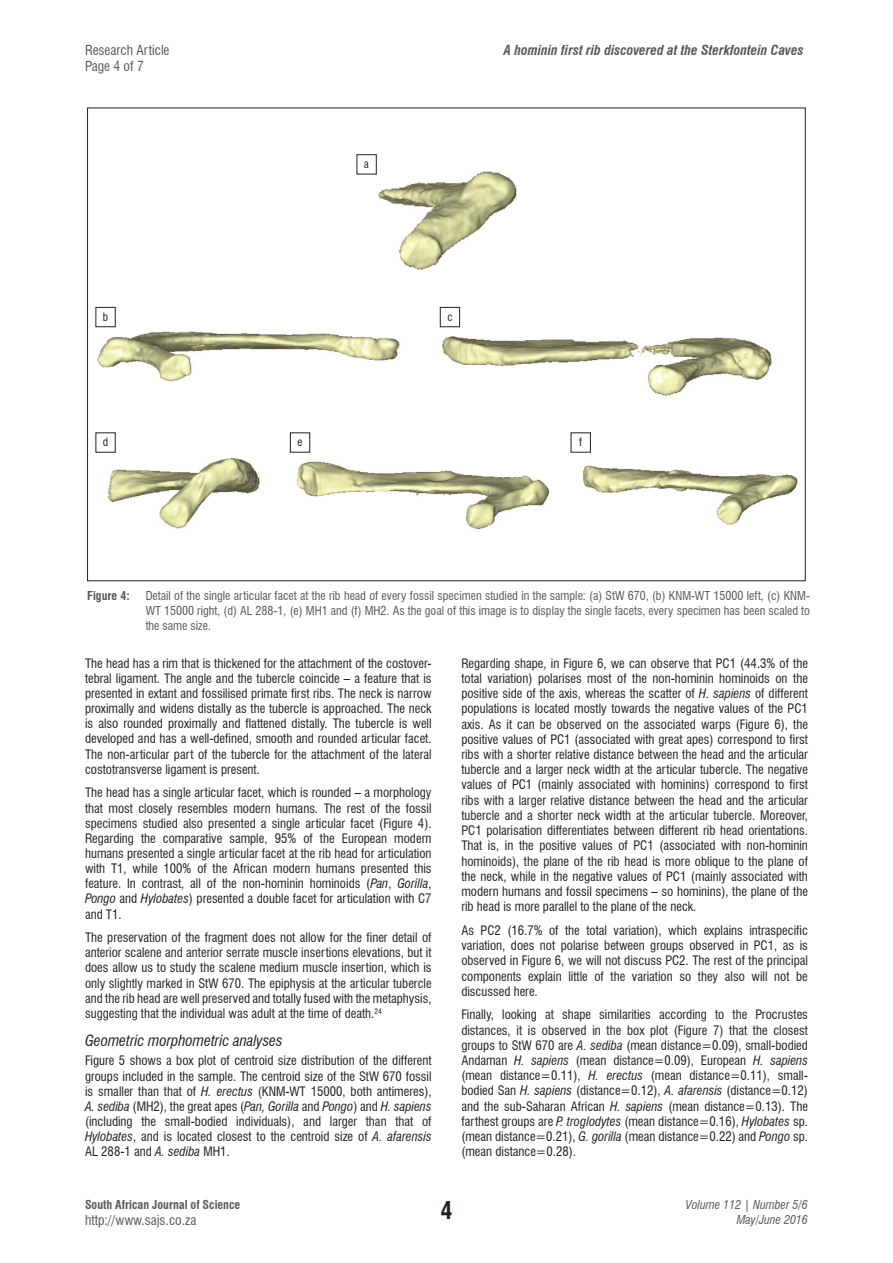
<style>
.page{position:relative;width:893px;height:1263px;background:#fff}
.page>*{position:absolute;margin:0;border:0;box-sizing:border-box;transform-origin:0 0}
.t1{font:700 condensed 24px "Swiss 721 BT";color:#231f20}
.Heading_2{font:italic condensed 15px "Swiss 721 BT";color:#231f20}
.HEADER_top{font:italic 700 condensed 13.5px "Swiss 721 BT";color:#57585a}
.HEADER_top-2{font:condensed 13.5px "Swiss 721 BT";color:#57585a}
.BODY{font:condensed 12.75px/15.1px "Swiss 721 BT";color:#231f20;text-align:justify}
.FIG_caption{font:condensed 12px/15px "Swiss 721 BT";color:#57585a;text-align:justify}
.FIG_caption-2{font:700 condensed 12px "Swiss 721 BT";color:#57585a}
.t2{font:italic condensed 12px/14.4px "Swiss 721 BT";color:#57585a;text-align:right}
.t3{font:condensed 11.25px "Swiss 721 BT";color:#231f20}
.s1{font-style:italic}
</style>
<div class="page">
<img style="left:95px;top:154px;width:703px;height:376px">
<div style="left:357px;top:155px;width:19px;height:19px;background:#fff"></div>
<div style="left:440px;top:307px;width:20px;height:20px;background:#fff"></div>
<div style="left:440px;top:307px;width:20px;height:20px;border:1px solid #231f20"></div>
<div style="left:290px;top:433px;width:20px;height:19px;background:#fff"></div>
<div style="left:290px;top:433px;width:20px;height:19px;border:1px solid #231f20"></div>
<div style="left:96px;top:433px;width:19px;height:19px;background:#fff"></div>
<div style="left:571px;top:433px;width:19px;height:19px;background:#fff"></div>
<div style="left:96px;top:307px;width:19px;height:20px;background:#fff"></div>
<div style="left:96px;top:307px;width:19px;height:20px;border:1px solid #231f20"></div>
<p class="HEADER_top-2" style="left:85px;top:42px;width:86px">Research Article</p>
<p class="HEADER_top" style="left:504px;top:42px;width:301px">A hominin first rib discovered at the Sterkfontein Caves</p>
<p class="HEADER_top-2" style="left:85px;top:58px;width:60px">Page 4 of 7</p>
<p class="t3" style="left:103px;top:310px;width:7px">b</p>
<p class="t3" style="left:364px;top:157px;width:7px">a</p>
<p class="t3" style="left:447px;top:310px;width:7px">c</p>
<p class="t3" style="left:103px;top:435px;width:7px">d</p>
<p class="t3" style="left:297px;top:435px;width:6px">e</p>
<p class="t3" style="left:579px;top:435px;width:4px">f</p>
<p class="FIG_caption-2" style="left:87px;top:589px;width:44px">Figure 4:</p>
<p class="FIG_caption" style="left:146px;top:588px;width:666px">Detail of the single articular facet at the rib head of every fossil specimen studied in the sample: (a) StW 670, (b) KNM-WT 15000 left, (c) KNM-WT 15000 right, (d) AL 288-1, (e) MH1 and (f) MH2. As the goal of this image is to display the single facets, every specimen has been scaled to the same size.</p>
<p class="BODY" style="left:85px;top:655px;width:348px">The head has a rim that is thickened for the attachment of the costover&shy;tebral ligament. The angle and the tubercle coincide – a feature that is presented in extant and fossilised primate first ribs. The neck is narrow proximally and widens distally as the tubercle is approached. The neck is also rounded proximally and flattened distally. The tubercle is well developed and has a well-defined, smooth and rounded articular facet.<br>The non-articular part of the tubercle for the attachment of the lateral costotransverse ligament is present.</p>
<p class="BODY" style="left:85px;top:785px;width:348px">The head has a single articular facet, which is rounded – a morphology that most closely resembles modern humans. The rest of the fossil specimens studied also presented a single articular facet (Figure 4).<br>Regarding the comparative sample, 95% of the European modern humans presented a single articular facet at the rib head for articulation with T1, while 100% of the African modern humans presented this feature. In contrast, all of the non-hominin hominoids (<span class="s1">Pan</span>, <span class="s1">Gorilla</span>, <span class="s1">Pongo</span> and <span class="s1">Hylobates</span>) presented a double facet for articulation with C7 and T1.</p>
<p class="BODY" style="left:85px;top:930px;width:348px">The preservation of the fragment does not allow for the finer detail of anterior scalene and anterior serrate muscle insertions elevations, but it does allow us to study the scalene medium muscle insertion, which is only slightly marked in StW 670. The epiphysis at the articular tubercle and the rib head are well preserved and totally fused with the metaphysis, suggesting that the individual was adult at the time of death.<sup>24</sup></p>
<p class="Heading_2" style="left:85px;top:1031px;width:199px">Geometric morphometric analyses</p>
<p class="BODY" style="left:85px;top:1053px;width:348px">Figure 5 shows a box plot of centroid size distribution of the different groups included in the sample. The centroid size of the StW 670 fossil is smaller than that of <span class="s1">H. erectus</span> (KNM-WT 15000, both antimeres), <span class="s1">A. sediba</span> (MH2), the great apes (<span class="s1">Pan, Gorilla</span> and <span class="s1">Pongo</span>) and <span class="s1">H. sapiens </span>(including the small-bodied individuals), and larger than that of <span class="s1">Hylobates</span>, and is located closest to the centroid size of <span class="s1">A. afarensis </span>AL 288-1 and <span class="s1">A. sediba</span> MH1.</p>
<p class="BODY" style="left:461px;top:655px;width:348px">Regarding shape, in Figure 6, we can observe that PC1 (44.3% of the total variation) polarises most of the non-hominin hominoids on the positive side of the axis, whereas the scatter of <span class="s1">H. sapiens</span> of different populations is located mostly towards the negative values of the PC1 axis. As it can be observed on the associated warps (Figure 6), the positive values of PC1 (associated with great apes) correspond to first ribs with a shorter relative distance between the head and the articular tubercle and a larger neck width at the articular tubercle. The negative values of PC1 (mainly associated with hominins) correspond to first ribs with a larger relative distance between the head and the articular tubercle and a shorter neck width at the articular tubercle. Moreover, PC1 polarisation differentiates between different rib head orientations.<br>That is, in the positive values of PC1 (associated with non-hominin hominoids), the plane of the rib head is more oblique to the plane of the neck, while in the negative values of PC1 (mainly associated with modern humans and fossil specimens – so hominins), the plane of the rib head is more parallel to the plane of the neck.</p>
<p class="BODY" style="left:461px;top:923px;width:348px">As PC2 (16.7% of the total variation), which explains intraspecific variation, does not polarise between groups observed in PC1, as is observed in Figure 6, we will not discuss PC2. The rest of the principal components explain little of the variation so they also will not be discussed here.</p>
<p class="BODY" style="left:461px;top:1007px;width:348px">Finally, looking at shape similarities according to the Procrustes distances, it is observed in the box plot (Figure 7) that the closest groups to StW 670 are <span class="s1">A. sediba</span> (mean distance=0.09), small-bodied Andaman <span class="s1">H. sapiens</span> (mean distance=0.09), European <span class="s1">H. sapiens </span>(mean distance=0.11), <span class="s1">H. erectus</span> (mean distance=0.11), small&shy;bodied San <span class="s1">H. sapiens</span> (distance=0.12), <span class="s1">A. afarensis</span> (distance=0.12) and the sub-Saharan African <span class="s1">H. sapiens</span> (mean distance=0.13). The farthest groups are <span class="s1">P. troglodytes</span> (mean distance=0.16), <span class="s1">Hylobates</span> sp. (mean distance=0.21), <span class="s1">G. gorilla</span> (mean distance=0.22) and <span class="s1">Pongo</span> sp. (mean distance=0.28).</p>
<p class="FIG_caption-2" style="left:85px;top:1197px;width:157px">South African Journal of Science</p>
<p class="HEADER_top-2" style="left:85px;top:1212px;width:113px">http://www.sajs.co.za</p>
<h1 class="t1" style="left:440px;top:1195px;width:13px">4</h1>
<p class="t2" style="left:686px;top:1198px;width:124px">Volume 112 | Number 5/6<br>May/June 2016</p>
</div>
